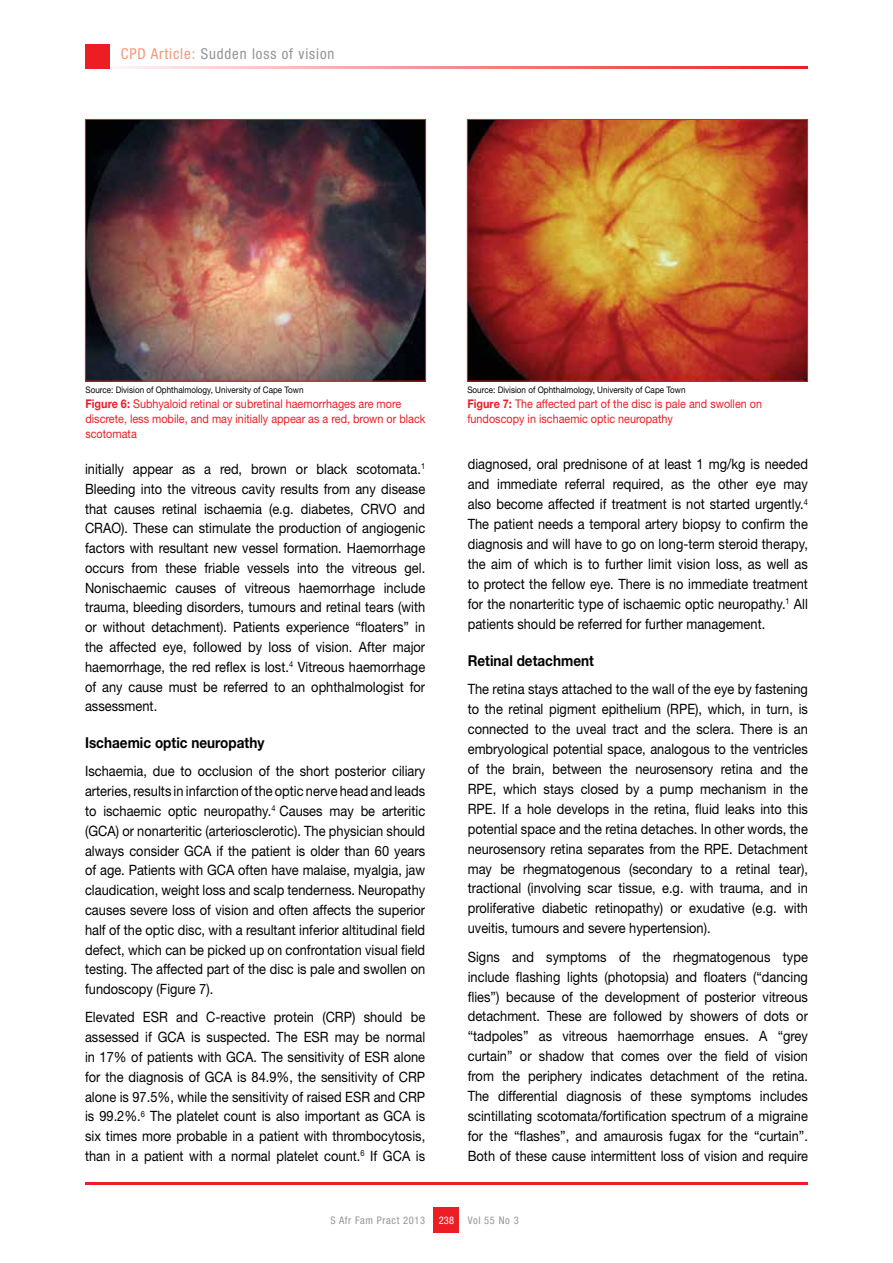
<style>
.page{position:relative;width:893px;height:1263px;background:#fff}
.page>*{position:absolute;margin:0;border:0;box-sizing:border-box;transform-origin:0 0}
.t1{font:700 15px "Helvetica Neue LT Std";color:#000;scale:.9 1}
.t2{font:condensed 15px "Helvetica Neue LT Std";letter-spacing:.06em;color:#939598}
.t3{font:14.25px/19.8px "Helvetica Neue LT Std";color:#000;text-align:justify;scale:.9 1}
.t4{font:12px/15px "Helvetica Neue LT Std";color:#ed1d24;scale:.9 1}
.t5{font:condensed 10.5px "Helvetica Neue LT Std";letter-spacing:.06em;color:#939598}
.t6{font:condensed 10.5px "Helvetica Neue LT Std";color:#fff}
.t7{font:9px "Helvetica Neue LT Std";color:#000;scale:.9 1}
.s1{color:#f79679}
.s2{font-weight:700}
</style>
<div class="page">
<hr style="left:85px;top:66px;width:723px;height:2px;background:#ed1d24">
<div style="left:85px;top:44px;width:24px;height:24px;background:#ed1d24"></div>
<div style="left:434px;top:1208px;width:25px;height:25px;background:#ed1d24"></div>
<hr style="left:85px;top:1182px;width:723px;height:2px;background:#ed1d24">
<img style="left:87px;top:121px;width:337px;height:258px">
<div style="left:85px;top:119px;width:341px;height:262px;border:1px solid #ed1d24"></div>
<img style="left:469px;top:121px;width:337px;height:258px">
<div style="left:467px;top:119px;width:341px;height:262px;border:1px solid #ed1d24"></div>
<p class="t2" style="left:121px;top:45px;width:215px"><span class="s1">CPD Article:</span> Sudden loss of vision</p>
<p class="t7" style="left:85px;top:385px;width:244px">Source: Division of Ophthalmology, University of Cape Town</p>
<p class="t4" style="left:85px;top:396px;width:379px"><span class="s2">Figure 6:</span> Subhyaloid retinal or subretinal haemorrhages are more discrete, less mobile, and may initially appear as a red, brown or black scotomata</p>
<p class="t3" style="left:85px;top:459px;width:379px">initially appear as a red, brown or black scotomata.<sup>1<br></sup>Bleeding into the vitreous cavity results from any disease that causes retinal ischaemia (e.g. diabetes, CRVO and CRAO). These can stimulate the production of angiogenic factors with resultant new vessel formation. Haemorrhage occurs from these friable vessels into the vitreous gel.<br>Nonischaemic causes of vitreous haemorrhage include trauma, bleeding disorders, tumours and retinal tears (with or without detachment). Patients experience “floaters” in the affected eye, followed by loss of vision. After major haemorrhage, the red reflex is lost.<sup>4</sup> Vitreous haemorrhage of any cause must be referred to an ophthalmologist for assessment.</p>
<p class="t1" style="left:85px;top:733px;width:201px">Ischaemic optic neuropathy</p>
<p class="t3" style="left:85px;top:761px;width:380px">Ischaemia, due to occlusion of the short posterior ciliary arteries, results in infarction of the optic nerve head and leads to ischaemic optic neuropathy.<sup>4</sup> Causes may be arteritic (GCA) or nonarteritic (arteriosclerotic). The physician should always consider GCA if the patient is older than 60 years of age. Patients with GCA often have malaise, myalgia, jaw claudication, weight loss and scalp tenderness. Neuropathy causes severe loss of vision and often affects the superior half of the optic disc, with a resultant inferior altitudinal field defect, which can be picked up on confrontation visual field testing. The affected part of the disc is pale and swollen on fundoscopy (Figure 7).</p>
<p class="t3" style="left:85px;top:1007px;width:380px">Elevated ESR and C-reactive protein (CRP) should be assessed if GCA is suspected. The ESR may be normal in 17% of patients with GCA. The sensitivity of ESR alone for the diagnosis of GCA is 84.9%, the sensitivity of CRP alone is 97.5%, while the sensitivity of raised ESR and CRP is 99.2%.<sup>6</sup> The platelet count is also important as GCA is six times more probable in a patient with thrombocytosis, than in a patient with a normal platelet count.<sup>6</sup> If GCA is</p>
<p class="t7" style="left:467px;top:385px;width:244px">Source: Division of Ophthalmology, University of Cape Town</p>
<p class="t4" style="left:467px;top:396px;width:329px"><span class="s2">Figure 7:</span> The affected part of the disc is pale and swollen on fundoscopy in ischaemic optic neuropathy</p>
<p class="t3" style="left:468px;top:454px;width:379px">diagnosed, oral prednisone of at least 1 mg/kg is needed and immediate referral required, as the other eye may also become affected if treatment is not started urgently.<sup>4<br></sup>The patient needs a temporal artery biopsy to confirm the diagnosis and will have to go on long-term steroid therapy, the aim of which is to further limit vision loss, as well as to protect the fellow eye. There is no immediate treatment for the nonarteritic type of ischaemic optic neuropathy.<sup>1</sup> All patients should be referred for further management.</p>
<p class="t1" style="left:468px;top:651px;width:142px">Retinal detachment</p>
<p class="t3" style="left:468px;top:679px;width:379px">The retina stays attached to the wall of the eye by fastening to the retinal pigment epithelium (RPE), which, in turn, is connected to the uveal tract and the sclera. There is an embryological potential space, analogous to the ventricles of the brain, between the neurosensory retina and the RPE, which stays closed by a pump mechanism in the RPE. If a hole develops in the retina, fluid leaks into this potential space and the retina detaches. In other words, the neurosensory retina separates from the RPE. Detachment may be rhegmatogenous (secondary to a retinal tear), tractional (involving scar tissue, e.g. with trauma, and in proliferative diabetic retinopathy) or exudative (e.g. with uveitis, tumours and severe hypertension).</p>
<p class="t3" style="left:468px;top:946px;width:380px">Signs and symptoms of the rhegmatogenous type include flashing lights (photopsia) and floaters (“dancing flies”) because of the development of posterior vitreous detachment. These are followed by showers of dots or “tadpoles” as vitreous haemorrhage ensues. A “grey curtain” or shadow that comes over the field of vision from the periphery indicates detachment of the retina.<br>The differential diagnosis of these symptoms includes scintillating scotomata/fortification spectrum of a migraine for the “flashes”, and amaurosis fugax for the “curtain”.<br>Both of these cause intermittent loss of vision and require</p>
<p class="t5" style="left:330px;top:1214px;width:96px">S Afr Fam Pract 2013</p>
<p class="t6" style="left:439px;top:1214px;width:17px">238</p>
<p class="t5" style="left:468px;top:1214px;width:52px">Vol 55 No 3</p>
</div>
